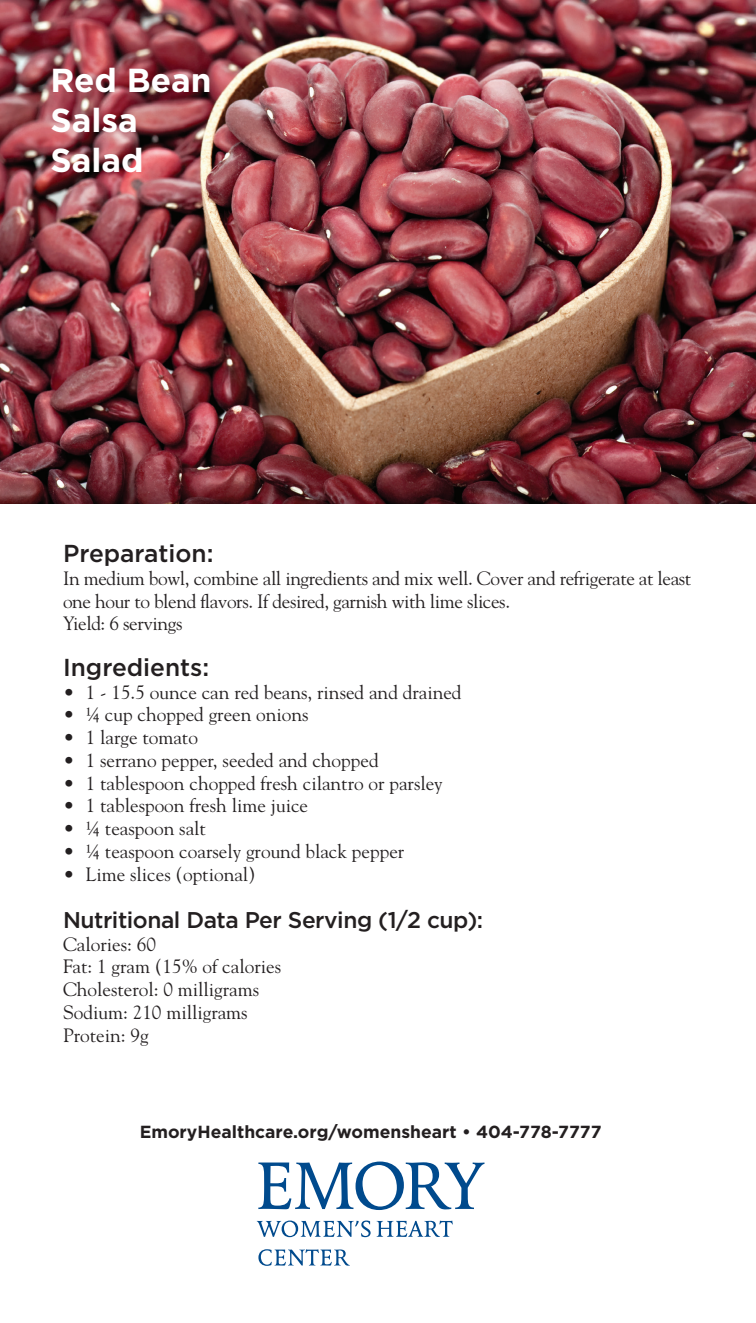
<style>
.page{position:relative;width:756px;height:1323px;background:#fff}
.page>*{position:absolute;margin:0;border:0;box-sizing:border-box;transform-origin:0 0}
.t1{font:700 33.25px/39.9px "Gotham";color:#fff}
.t2{font:500 24.5px "Gotham";color:#231f20}
.t3{font:500 22.75px "Gotham";letter-spacing:-.02em;color:#231f20}
.t4{font:19.25px/22.8px "Goudy";color:#231f20}
.t5{font:19.25px/22.8px "Goudy";letter-spacing:-.02em;color:#231f20}
.t6{font:700 17.5px "Gotham";color:#231f20}
</style>
<div class="page">
<img style="left:0;top:0;width:756px;height:504px">
<svg style="left:257px;top:1221px;width:114px;height:16px"></svg>
<svg style="left:377px;top:1221px;width:76px;height:16px"></svg>
<svg style="left:258px;top:1249px;width:92px;height:17px"></svg>
<svg style="left:258px;top:1162px;width:226px;height:48px"></svg>
<h1 class="t1" style="left:50px;top:59px;width:163px">Red Bean<br>Salsa<br>Salad</h1>
<p class="t2" style="left:63px;top:540px;width:152px">Preparation:</p>
<p class="t5" style="left:63px;top:567px;width:630px">In medium bowl, combine all ingredients and mix well. Cover and refrigerate at least one hour to blend flavors. If desired, garnish with lime slices.<br>Yield: 6 servings</p>
<p class="t2" style="left:63px;top:653px;width:148px">Ingredients:</p>
<p class="t4" style="left:63px;top:680px;width:400px">• 1 - 15.5 ounce can red beans, rinsed and drained</p>
<p class="t4" style="left:63px;top:703px;width:247px">• ¼ cup chopped green onions</p>
<p class="t4" style="left:63px;top:726px;width:136px">• 1 large tomato</p>
<p class="t4" style="left:63px;top:749px;width:317px">• 1 serrano pepper, seeded and chopped</p>
<p class="t4" style="left:63px;top:771px;width:381px">• 1 tablespoon chopped fresh cilantro or parsley</p>
<p class="t4" style="left:63px;top:794px;width:247px">• 1 tablespoon fresh lime juice</p>
<p class="t4" style="left:63px;top:817px;width:145px">• ¼ teaspoon salt</p>
<p class="t4" style="left:63px;top:840px;width:343px">• ¼ teaspoon coarsely ground black pepper</p>
<p class="t4" style="left:63px;top:862px;width:194px">• Lime slices (optional)</p>
<p class="t3" style="left:63px;top:907px;width:422px">Nutritional Data Per Serving (1/2 cup):</p>
<p class="t4" style="left:63px;top:932px;width:220px">Calories: 60<br>Fat: 1 gram (15% of calories<br>Cholesterol: 0 milligrams<br>Sodium: 210 milligrams<br>Protein: 9g</p>
<p class="t6" style="left:140px;top:1121px;width:463px">EmoryHealthcare.org/womensheart • 404-778-7777</p>
</div>
